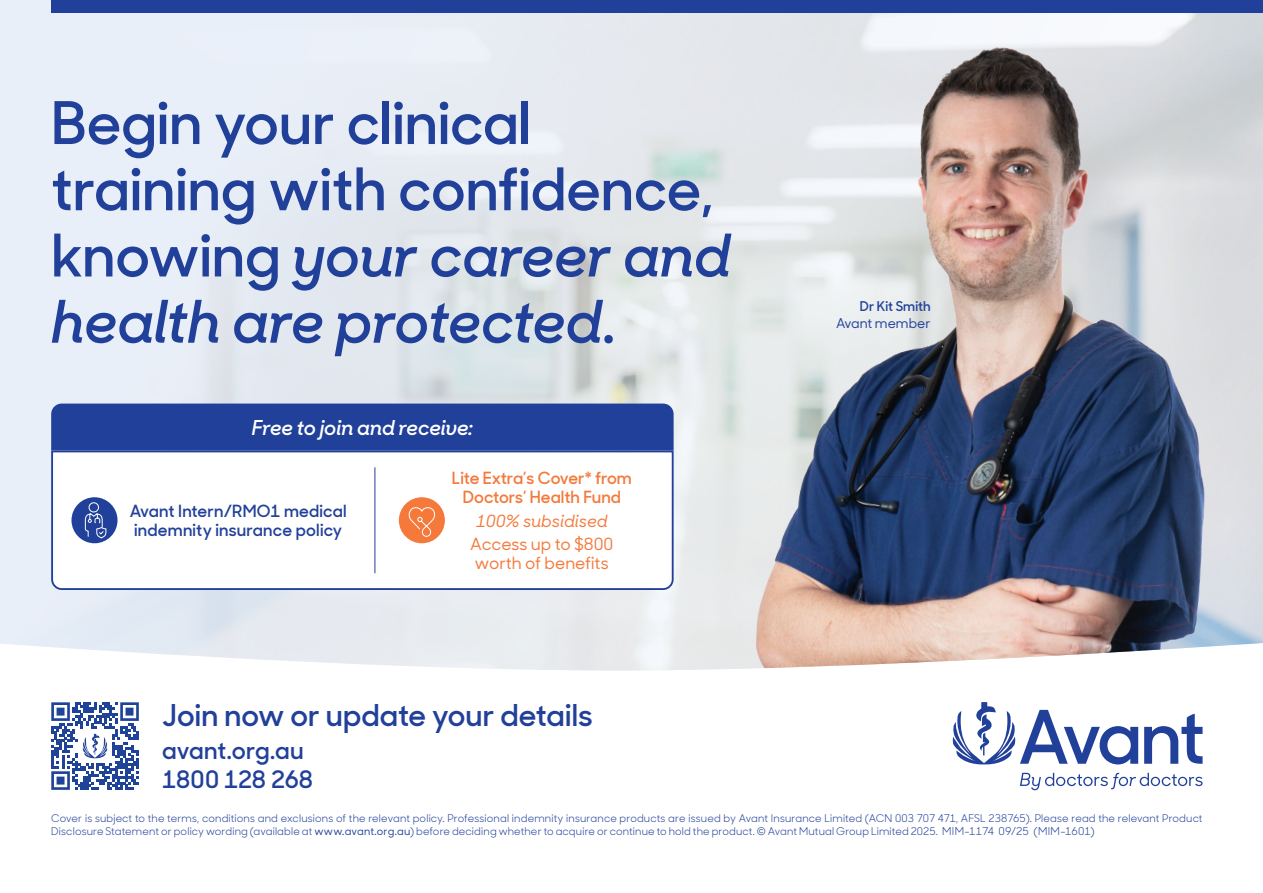
<style>
.page{position:relative;width:1263px;height:893px;background:#fff}
.page>*{position:absolute;margin:0;border:0;box-sizing:border-box;transform-origin:0 0}
.t1{font:600 58.8px/66.2px "Sharp Sans Display No 1";color:#21409a}
.t2{font:600 30px "Sharp Sans Display No 1";letter-spacing:.005em;color:#21409a}
.t3{font:600 24px/28.8px "Sharp Sans Display No 1";letter-spacing:-.005em;color:#21409a}
.t4{font:italic 600 20.4px "Sharp Sans Display No 1";color:#fff}
.t5{font:600 16.8px/18.6px "Sharp Sans Display No 1";letter-spacing:.01em;color:#21409a}
.t6{font:600 16.8px/18.6px "Sharp Sans Display No 1";color:#f4793b;text-align:center}
.t7{font:500 16.8px/18.6px "Sharp Sans Display No 1";color:#f4793b}
.t8{font:italic 500 16.8px "Sharp Sans Display No 1";color:#f4793b}
.t9{font:500 13.35px "Sharp Sans Display No 1";color:#21409a}
.t10{font:600 13.35px "Sharp Sans Display No 1";color:#21409a}
.t11{font:10.65px/12.3px "Sharp Sans Display No 1";letter-spacing:.015em;color:#21409a}
.s1{font-style:italic}
.s2{font-weight:500}
.s3{font-size:10.8px}
</style>
<div class="page">
<img style="left:0;top:0;width:564px;height:670px">
<img style="left:564px;top:12px;width:699px;height:658px">
<div style="left:51px;top:0;width:1212px;height:12px;background:#21409a"></div>
<svg style="left:952px;top:702px;width:250px;height:63px"></svg>
<svg style="left:1020px;top:773px;width:182px;height:17px"></svg>
<div style="left:51px;top:404px;width:623px;height:46px;background:#21409a"></div>
<svg style="left:51px;top:702px;width:88px;height:88px"></svg>
<svg style="left:50px;top:450px;width:624px;height:141px"></svg>
<div style="left:399px;top:497px;width:46px;height:46px;background:#f4793b;border-radius:50%"></div>
<svg style="left:408px;top:507px;width:27px;height:30px"></svg>
<div style="left:71px;top:497px;width:47px;height:46px;background:#21409a;border-radius:50%"></div>
<svg style="left:84px;top:502px;width:23px;height:37px"></svg>
<hr style="left:375px;top:467px;width:1px;height:106px;background:#21409a">
<h1 class="t1" style="left:51px;top:86px;width:681px">Begin your clinical training with confidence, knowing <span class="s1">your career and health are protected</span>.</h1>
<h3 class="t4" style="left:252px;top:410px;width:222px">Free to join and receive:</h3>
<h3 class="t5" style="left:130px;top:501px;width:218px">Avant Intern/RMO1 medical indemnity insurance policy</h3>
<h3 class="t6" style="left:452px;top:468px;width:181px">Lite Extra’s Cover* from<br>Doctors’ Health Fund</h3>
<h3 class="t8" style="left:476px;top:508px;width:133px">100% subsidised</h3>
<h3 class="t7" style="left:470px;top:534px;width:145px">Access up to $800 worth of benefits</h3>
<p class="t10" style="left:860px;top:296px;width:72px">Dr Kit Smith</p>
<p class="t9" style="left:836px;top:313px;width:96px">Avant member</p>
<h2 class="t2" style="left:162px;top:692px;width:432px">Join now or update your details</h2>
<h3 class="t3" style="left:162px;top:734px;width:152px">avant.org.au<br>1800 128 268</h3>
<p class="t11" style="left:51px;top:812px;width:1153px">Cover is subject to the terms, conditions and exclusions of the relevant policy. Professional indemnity insurance products are issued by Avant Insurance Limited (ACN 003 707 471, AFSL 238765). Please read the relevant Product<br>Disclosure Statement or policy wording (available at <span class="s2">www.avant.org.au</span>) before deciding whether to acquire or continue to hold the product. © Avant Mutual Group Limited 2025. <span class="s3">MIM-1174 09/25 (MIM-1601)</span></p>
</div>
